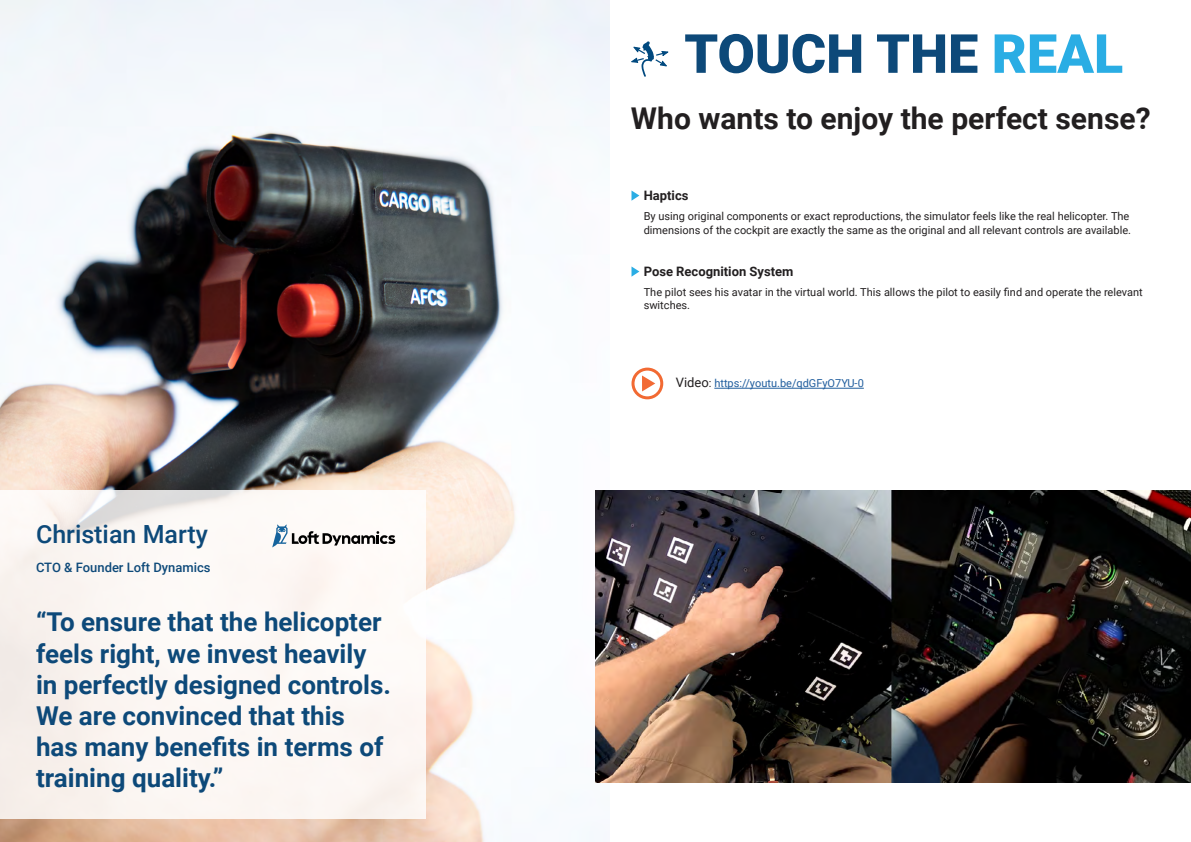
<style>
.page{position:relative;width:1191px;height:842px;background:#fff}
.page>*{position:absolute;margin:0;border:0;box-sizing:border-box;transform-origin:0 0}
.t1{font:900 54px "Roboto";color:#0d4979}
.t2{font:700 30px "Roboto";color:#221f20}
.t3{font:700 26px/31.2px "Roboto";color:#0d4979}
.t4{font:500 25px "Roboto";color:#0d4979}
.t5{font:700 13px "Roboto";color:#221f20}
.t6{font:500 13px "Roboto";color:#0d4979}
.t7{font:11px/13.2px "Roboto";color:#221f20}
.t8{font:11px "Roboto";color:#215e9e}
.s1{color:#2aade4}
.s2{font-size:13px;color:#221f20}
.s3{color:#221f20}
</style>
<div class="page">
<img style="left:0;top:0;width:609px;height:842px">
<img style="left:595px;top:490px;width:596px;height:293px">
<svg style="left:631px;top:41px;width:37px;height:36px"></svg>
<div style="left:0;top:490px;width:425px;height:329px;background:#fcf7f4"></div>
<svg style="left:631px;top:190px;width:8px;height:11px"></svg>
<svg style="left:631px;top:266px;width:8px;height:11px"></svg>
<hr style="left:714px;top:388px;width:150px;height:1px;background:#215e9e">
<div style="left:631px;top:368px;width:32px;height:31px;border:3px solid #f26a33;border-radius:50%"></div>
<svg style="left:642px;top:375px;width:13px;height:16px"></svg>
<svg style="left:272px;top:524px;width:123px;height:23px"></svg>
<h3 class="t4" style="left:36px;top:517px;width:173px">Christian Marty</h3>
<p class="t6" style="left:36px;top:558px;width:176px">CTO &amp; Founder Loft Dynamics</p>
<h3 class="t3" style="left:36px;top:605px;width:356px">“To ensure that the helicopter feels right, we invest heavily in perfectly designed controls.<br>We are convinced that this has many benefits in terms of training quality.”</h3>
<h1 class="t1" style="left:684px;top:16px;width:440px">TOUCH THE <span class="s1">REAL</span></h1>
<h2 class="t2" style="left:631px;top:98px;width:521px">Who wants to enjoy the perfect sense?</h2>
<p class="t5" style="left:643px;top:187px;width:46px">Haptics</p>
<p class="t7" style="left:643px;top:210px;width:489px">By using original components or exact reproductions, the simulator feels like the real helicopter. The dimensions of the cockpit are exactly the same as the original and all relevant controls are available.</p>
<p class="t5" style="left:643px;top:262px;width:151px">Pose Recognition System</p>
<p class="t7" style="left:643px;top:285px;width:500px">The pilot sees his avatar in the virtual world. This allows the pilot to easily find and operate the relevant switches.</p>
<p class="t8" style="left:676px;top:376px;width:189px"><span class="s2">Video</span><span class="s3">:</span> https://youtu.be/qdGFyO7YU-0</p>
</div>
